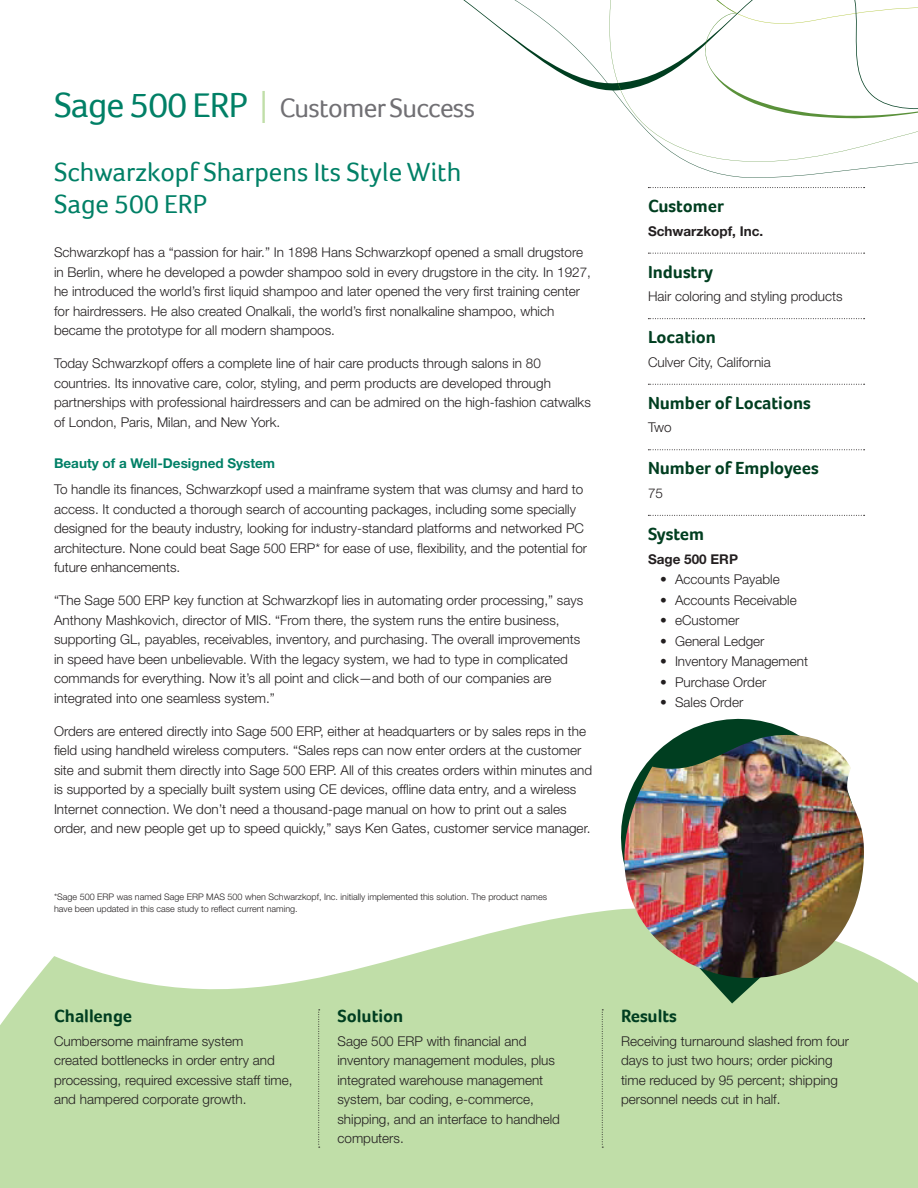
<style>
.page{position:relative;width:918px;height:1188px;background:#fff}
.page>*{position:absolute;margin:0;border:0;box-sizing:border-box;transform-origin:0 0}
.t1{font:27.3px "Foco";letter-spacing:-.025em;color:#717074}
.t2{font:27px/32.2px "Foco";color:#008066}
.Side_Header{font:700 18px "Foco";color:#003e20}
.Bottom_Challenge_Hea{font:700 18px "Foco";color:#003e20}
.Body{font:300 13.5px/19.5px "Helvetica Neue LT Std";color:#231f20}
.Side_Bullets{font:300 13.5px "Helvetica Neue LT Std";color:#231f20}
.Subhead{font:700 13.5px "Helvetica Neue LT Std";color:#008066}
.Bold_Body{font:700 13.5px "Helvetica Neue LT Std";color:#231f20}
.t3{font:300 9px/12.8px "Helvetica Neue LT Std";color:#231f20}
.s1{font-size:35.85px;color:#008066}
.s2{font-family:"Helvetica Neue LT Std";font-weight:300;font-size:44.85px;color:#c0dea8}
</style>
<div class="page">
<svg style="left:0;top:910px;width:918px;height:278px;fill:#c0dea8"></svg>
<svg style="left:608px;top:718px;width:262px;height:286px"></svg>
<img style="left:624px;top:735px;width:240px;height:284px">
<svg style="left:463px;top:0;width:455px;height:189px"></svg>
<svg style="left:648px;top:253px;width:217px;height:1px"></svg>
<svg style="left:648px;top:318px;width:217px;height:1px"></svg>
<svg style="left:648px;top:384px;width:217px;height:1px"></svg>
<svg style="left:648px;top:449px;width:217px;height:1px"></svg>
<svg style="left:648px;top:515px;width:217px;height:1px"></svg>
<svg style="left:602px;top:1010px;width:1px;height:138px"></svg>
<svg style="left:318px;top:1010px;width:2px;height:138px"></svg>
<p class="t1" style="left:54px;top:92px;width:423px"><span class="s1">Sage 500 ERP</span> <span class="s2">I</span> Customer Success</p>
<p class="t2" style="left:54px;top:156px;width:409px">Schwarzkopf Sharpens Its Style With<br>Sage 500 ERP</p>
<p class="Body" style="left:54px;top:242px;width:538px">Schwarzkopf has a “passion for hair.” In 1898 Hans Schwarzkopf opened a small drugstore in Berlin, where he developed a powder shampoo sold in every drugstore in the city. In 1927, he introduced the world’s first liquid shampoo and later opened the very first training center for hairdressers. He also created Onalkali, the world’s first nonalkaline shampoo, which became the prototype for all modern shampoos.</p>
<p class="Body" style="left:54px;top:353px;width:538px">Today Schwarzkopf offers a complete line of hair care products through salons in 80 countries. Its innovative care, color, styling, and perm products are developed through partnerships with professional hairdressers and can be admired on the high-fashion catwalks of London, Paris, Milan, and New York.</p>
<p class="Subhead" style="left:54px;top:455px;width:223px">Beauty of a Well-Designed System</p>
<p class="Body" style="left:54px;top:479px;width:535px">To handle its finances, Schwarzkopf used a mainframe system that was clumsy and hard to access. It conducted a thorough search of accounting packages, including some specially designed for the beauty industry, looking for industry-standard platforms and networked PC architecture. None could beat Sage 500 ERP* for ease of use, flexibility, and the potential for future enhancements.</p>
<p class="Body" style="left:54px;top:590px;width:531px">“The Sage 500 ERP key function at Schwarzkopf lies in automating order processing,” says Anthony Mashkovich, director of MIS. “From there, the system runs the entire business, supporting GL, payables, receivables, inventory, and purchasing. The overall improvements in speed have been unbelievable. With the legacy system, we had to type in complicated commands for everything. Now it’s all point and click—and both of our companies are integrated into one seamless system.”</p>
<p class="Body" style="left:54px;top:721px;width:540px">Orders are entered directly into Sage 500 ERP, either at headquarters or by sales reps in the field using handheld wireless computers. “Sales reps can now enter orders at the customer site and submit them directly into Sage 500 ERP. All of this creates orders within minutes and is supported by a specially built system using CE devices, offline data entry, and a wireless Internet connection. We don’t need a thousand-page manual on how to print out a sales order, and new people get up to speed quickly,” says Ken Gates, customer service manager.</p>
<p class="t3" style="left:54px;top:890px;width:495px">*Sage 500 ERP was named Sage ERP MAS 500 when Schwarzkopf, Inc. initially implemented this solution. The product names have been updated in this case study to reflect current naming.</p>
<p class="Side_Header" style="left:648px;top:196px;width:77px">Customer</p>
<p class="Bold_Body" style="left:648px;top:223px;width:117px">Schwarzkopf, Inc.</p>
<p class="Side_Header" style="left:648px;top:261px;width:67px">Industry</p>
<p class="Body" style="left:648px;top:287px;width:196px">Hair coloring and styling products</p>
<p class="Side_Header" style="left:648px;top:327px;width:70px">Location</p>
<p class="Body" style="left:648px;top:352px;width:124px">Culver City, California</p>
<p class="Side_Header" style="left:648px;top:392px;width:164px">Number of Locations</p>
<p class="Body" style="left:648px;top:418px;width:25px">Two</p>
<p class="Side_Header" style="left:648px;top:458px;width:172px">Number of Employees</p>
<p class="Body" style="left:648px;top:483px;width:17px">75</p>
<p class="Side_Header" style="left:648px;top:523px;width:58px">System</p>
<p class="Bold_Body" style="left:648px;top:550px;width:92px">Sage 500 ERP</p>
<p class="Side_Bullets" style="left:660px;top:571px;width:121px">• Accounts Payable</p>
<p class="Side_Bullets" style="left:660px;top:592px;width:138px">• Accounts Receivable</p>
<p class="Side_Bullets" style="left:660px;top:612px;width:81px">• eCustomer</p>
<p class="Side_Bullets" style="left:660px;top:633px;width:106px">• General Ledger</p>
<p class="Side_Bullets" style="left:660px;top:653px;width:150px">• Inventory Management</p>
<p class="Side_Bullets" style="left:660px;top:674px;width:108px">• Purchase Order</p>
<p class="Side_Bullets" style="left:660px;top:694px;width:85px">• Sales Order</p>
<p class="Bottom_Challenge_Hea" style="left:54px;top:1006px;width:80px">Challenge</p>
<p class="Body" style="left:54px;top:1031px;width:240px">Cumbersome mainframe system<br>created bottlenecks in order entry and processing, required excessive staff time, and hampered corporate growth.</p>
<p class="Bottom_Challenge_Hea" style="left:338px;top:1006px;width:67px">Solution</p>
<p class="Body" style="left:338px;top:1031px;width:224px">Sage 500 ERP with financial and inventory management modules, plus integrated warehouse management system, bar coding, e-commerce, shipping, and an interface to handheld computers.</p>
<p class="Bottom_Challenge_Hea" style="left:621px;top:1006px;width:57px">Results</p>
<p class="Body" style="left:621px;top:1031px;width:230px">Receiving turnaround slashed from four days to just two hours; order picking time reduced by 95 percent; shipping personnel needs cut in half.</p>
</div>
